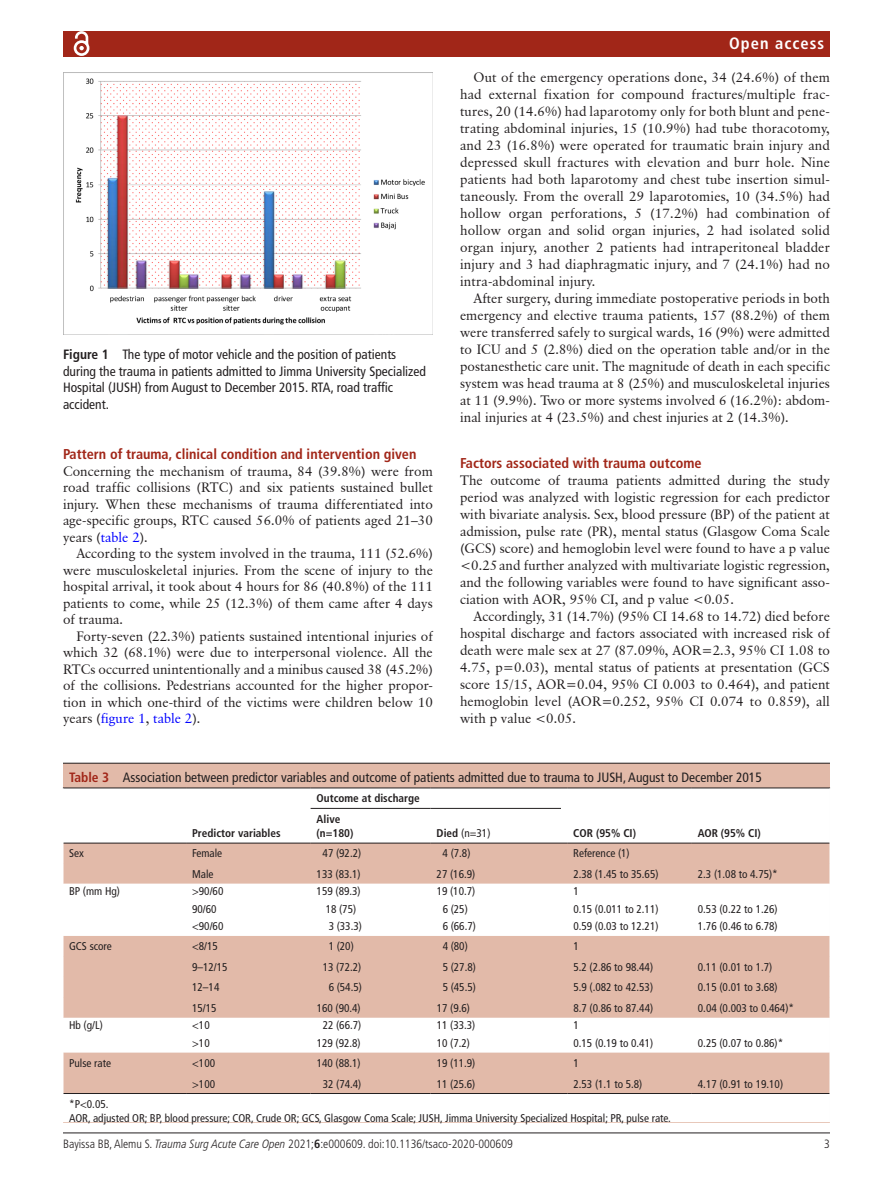
<style>
.page{position:relative;width:893px;height:1191px;background:#fff}
.page>*{position:absolute;margin:0;border:0;box-sizing:border-box;transform-origin:0 0}
.t1{font:700 condensed 16.5px "Frutiger LT Std";letter-spacing:.065em;color:#fff}
.t2{font:700 condensed 14.25px "Frutiger LT Pro";color:#a12618}
.t3{font:13.5px/17px "Classical Garamond BT";color:#231f20;text-align:justify}
.t4{font:condensed 13.5px/16.5px "Frutiger LT Pro";color:#231f20}
.t5{font:300 condensed 12px "Frutiger LT Pro";color:#231f20}
.t6{font:condensed 11.25px/14.2px "Frutiger LT Pro";color:#231f20}
.t7{font:700 condensed 11.25px/14.2px "Frutiger LT Pro";color:#231f20}
.s1{font-weight:700}
.s2{color:#00f}
.s3{font-weight:700;color:#a12618}
.s4{font-style:italic}
</style>
<div class="page">
<hr style="left:63px;top:1132px;width:767px;height:1px;background:#231f20">
<div style="left:63px;top:31px;width:767px;height:25px;background:#a12618"></div>
<svg style="left:72px;top:31px;width:19px;height:26px"></svg>
<img style="left:63px;top:72px;width:370px;height:263px">
<div style="left:63px;top:763px;width:767px;height:359px;background:#e2baa9"></div>
<hr style="left:63px;top:763px;width:767px;height:1px;background:#231f20">
<hr style="left:63px;top:787px;width:123px;height:1px;background:#231f20">
<hr style="left:186px;top:787px;width:125px;height:1px;background:#231f20">
<hr style="left:311px;top:787px;width:120px;height:1px;background:#231f20">
<hr style="left:431px;top:787px;width:136px;height:1px;background:#231f20">
<hr style="left:567px;top:787px;width:125px;height:1px;background:#231f20">
<hr style="left:692px;top:787px;width:138px;height:1px;background:#231f20">
<svg style="left:63px;top:788px;width:767px;height:334px"></svg>
<p class="t4" style="left:63px;top:346px;width:365px"><span class="s1">Figure 1</span> The type of motor vehicle and the position of patients during the trauma in patients admitted to Jimma University Specialized Hospital (JUSH) from August to December 2015. RTA, road traffic accident.</p>
<p class="t2" style="left:63px;top:446px;width:355px">Pattern of trauma, clinical condition and intervention given</p>
<p class="t3" style="left:63px;top:462px;width:371px;line-height:16.5px">Concerning the mechanism of trauma, 84 (39.8%) were from road traffic collisions (RTC) and six patients sustained bullet injury. When these mechanisms of trauma differentiated into age-specific groups, RTC caused 56.0% of patients aged 21–30 years (<span class="s2">table 2</span>).</p>
<p class="t3" style="left:63px;top:545px;width:371px;line-height:16.5px;text-indent:14px">According to the system involved in the trauma, 111 (52.6%) were musculoskeletal injuries. From the scene of injury to the hospital arrival, it took about 4 hours for 86 (40.8%) of the 111 patients to come, while 25 (12.3%) of them came after 4 days of trauma.</p>
<p class="t3" style="left:63px;top:627px;width:371px;line-height:16.5px;text-indent:14px">Forty-seven (22.3%) patients sustained intentional injuries of which 32 (68.1%) were due to interpersonal violence. All the RTCs occurred unintentionally and a minibus caused 38 (45.2%) of the collisions. Pedestrians accounted for the higher propor&shy;tion in which one-third of the victims were children below 10 years (<span class="s2">figure 1</span>, <span class="s2">table 2</span>).</p>
<p class="t1" style="left:729px;top:34px;width:97px">Open access</p>
<p class="t3" style="left:460px;top:69px;width:371px;text-indent:14px">Out of the emergency operations done, 34 (24.6%) of them had external fixation for compound fractures/multiple frac&shy;tures, 20 (14.6%) had laparotomy only for both blunt and pene&shy;trating abdominal injuries, 15 (10.9%) had tube thoracotomy, and 23 (16.8%) were operated for traumatic brain injury and depressed skull fractures with elevation and burr hole. Nine patients had both laparotomy and chest tube insertion simul&shy;taneously. From the overall 29 laparotomies, 10 (34.5%) had hollow organ perforations, 5 (17.2%) had combination of hollow organ and solid organ injuries, 2 had isolated solid organ injury, another 2 patients had intraperitoneal bladder injury and 3 had diaphragmatic injury, and 7 (24.1%) had no intra-abdominal injury.</p>
<p class="t3" style="left:460px;top:290px;width:371px;text-indent:14px">After surgery, during immediate postoperative periods in both emergency and elective trauma patients, 157 (88.2%) of them were transferred safely to surgical wards, 16 (9%) were admitted to ICU and 5 (2.8%) died on the operation table and/or in the postanesthetic care unit. The magnitude of death in each specific system was head trauma at 8 (25%) and musculoskeletal injuries at 11 (9.9%). Two or more systems involved 6 (16.2%): abdom&shy;inal injuries at 4 (23.5%) and chest injuries at 2 (14.3%).</p>
<p class="t2" style="left:460px;top:454px;width:243px">Factors associated with trauma outcome</p>
<p class="t3" style="left:460px;top:471px;width:371px">The outcome of trauma patients admitted during the study period was analyzed with logistic regression for each predictor with bivariate analysis. Sex, blood pressure (BP) of the patient at admission, pulse rate (PR), mental status (Glasgow Coma Scale (GCS) score) and hemoglobin level were found to have a p value &lt;0.25and further analyzed with multivariate logistic regression, and the following variables were found to have significant asso&shy;ciation with AOR, 95% CI, and p value &lt;0.05.</p>
<p class="t3" style="left:460px;top:607px;width:371px;text-indent:14px">Accordingly, 31 (14.7%) (95% CI 14.68 to 14.72) died before hospital discharge and factors associated with increased risk of death were male sex at 27 (87.09%, AOR=2.3, 95% CI 1.08 to 4.75, p=0.03), mental status of patients at presentation (GCS score 15/15, AOR=0.04, 95% CI 0.003 to 0.464), and patient hemoglobin level (AOR=0.252, 95% CI 0.074 to 0.859), all with p value &lt;0.05.</p>
<p class="t4" style="left:69px;top:768px;width:694px"><span class="s3">Table 3</span> Association between predictor variables and outcome of patients admitted due to trauma to JUSH, August to December 2015</p>
<p class="t7" style="left:192px;top:826px;width:90px">Predictor variables</p>
<p class="t7" style="left:317px;top:791px;width:105px">Outcome at discharge</p>
<p class="t7" style="left:317px;top:812px;width:38px">Alive (n=180)</p>
<p class="t6" style="left:437px;top:826px;width:55px"><span class="s1">Died</span> (n=31)</p>
<p class="t7" style="left:573px;top:826px;width:64px">COR (95% CI)</p>
<p class="t7" style="left:698px;top:826px;width:65px">AOR (95% CI)</p>
<p class="t6" style="left:69px;top:846px;width:16px">Sex</p>
<p class="t6" style="left:192px;top:846px;width:32px">Female</p>
<p class="t6" style="left:323px;top:846px;width:40px">47 (92.2)</p>
<p class="t6" style="left:443px;top:846px;width:29px">4 (7.8)</p>
<p class="t6" style="left:573px;top:846px;width:58px">Reference (1)</p>
<p class="t6" style="left:192px;top:866px;width:23px">Male</p>
<p class="t6" style="left:317px;top:866px;width:46px">133 (83.1)</p>
<p class="t6" style="left:437px;top:866px;width:40px">27 (16.9)</p>
<p class="t6" style="left:573px;top:866px;width:87px">2.38 (1.45 to 35.65)</p>
<p class="t6" style="left:698px;top:866px;width:82px">2.3 (1.08 to 4.75)*</p>
<p class="t6" style="left:69px;top:884px;width:53px">BP (mm Hg)</p>
<p class="t6" style="left:192px;top:884px;width:33px">&gt;90/60</p>
<p class="t6" style="left:317px;top:884px;width:46px">159 (89.3)</p>
<p class="t6" style="left:437px;top:884px;width:40px">19 (10.7)</p>
<p class="t6" style="left:573px;top:884px;width:7px">1</p>
<p class="t6" style="left:192px;top:901px;width:26px">90/60</p>
<p class="t6" style="left:326px;top:901px;width:32px">18 (75)</p>
<p class="t6" style="left:443px;top:901px;width:27px">6 (25)</p>
<p class="t6" style="left:573px;top:901px;width:87px">0.15 (0.011 to 2.11)</p>
<p class="t6" style="left:698px;top:901px;width:81px">0.53 (0.22 to 1.26)</p>
<p class="t6" style="left:192px;top:919px;width:33px">&lt;90/60</p>
<p class="t6" style="left:329px;top:919px;width:35px">3 (33.3)</p>
<p class="t6" style="left:443px;top:919px;width:35px">6 (66.7)</p>
<p class="t6" style="left:573px;top:919px;width:87px">0.59 (0.03 to 12.21)</p>
<p class="t6" style="left:698px;top:919px;width:81px">1.76 (0.46 to 6.78)</p>
<p class="t6" style="left:69px;top:939px;width:44px">GCS score</p>
<p class="t6" style="left:192px;top:939px;width:27px">&lt;8/15</p>
<p class="t6" style="left:329px;top:939px;width:27px">1 (20)</p>
<p class="t6" style="left:443px;top:939px;width:27px">4 (80)</p>
<p class="t6" style="left:573px;top:939px;width:7px">1</p>
<p class="t6" style="left:192px;top:960px;width:37px">9–12/15</p>
<p class="t6" style="left:323px;top:960px;width:40px">13 (72.2)</p>
<p class="t6" style="left:443px;top:960px;width:35px">5 (27.8)</p>
<p class="t6" style="left:573px;top:960px;width:81px">5.2 (2.86 to 98.44)</p>
<p class="t6" style="left:698px;top:960px;width:76px">0.11 (0.01 to 1.7)</p>
<p class="t6" style="left:192px;top:980px;width:29px">12–14</p>
<p class="t6" style="left:329px;top:980px;width:35px">6 (54.5)</p>
<p class="t6" style="left:443px;top:980px;width:35px">5 (45.5)</p>
<p class="t6" style="left:573px;top:980px;width:81px">5.9 (.082 to 42.53)</p>
<p class="t6" style="left:698px;top:980px;width:81px">0.15 (0.01 to 3.68)</p>
<p class="t6" style="left:192px;top:1000px;width:26px">15/15</p>
<p class="t6" style="left:317px;top:1000px;width:46px">160 (90.4)</p>
<p class="t6" style="left:437px;top:1000px;width:35px">17 (9.6)</p>
<p class="t6" style="left:573px;top:1000px;width:81px">8.7 (0.86 to 87.44)</p>
<p class="t6" style="left:698px;top:1000px;width:98px">0.04 (0.003 to 0.464)*</p>
<p class="t6" style="left:69px;top:1018px;width:35px">Hb (g/L)</p>
<p class="t6" style="left:192px;top:1018px;width:19px">&lt;10</p>
<p class="t6" style="left:323px;top:1018px;width:40px">22 (66.7)</p>
<p class="t6" style="left:437px;top:1018px;width:40px">11 (33.3)</p>
<p class="t6" style="left:573px;top:1018px;width:7px">1</p>
<p class="t6" style="left:192px;top:1035px;width:19px">&gt;10</p>
<p class="t6" style="left:317px;top:1035px;width:46px">129 (92.8)</p>
<p class="t6" style="left:437px;top:1035px;width:35px">10 (7.2)</p>
<p class="t6" style="left:573px;top:1035px;width:81px">0.15 (0.19 to 0.41)</p>
<p class="t6" style="left:698px;top:1035px;width:87px">0.25 (0.07 to 0.86)*</p>
<p class="t6" style="left:69px;top:1056px;width:44px">Pulse rate</p>
<p class="t6" style="left:192px;top:1056px;width:24px">&lt;100</p>
<p class="t6" style="left:317px;top:1056px;width:46px">140 (88.1)</p>
<p class="t6" style="left:437px;top:1056px;width:40px">19 (11.9)</p>
<p class="t6" style="left:573px;top:1056px;width:7px">1</p>
<p class="t6" style="left:192px;top:1076px;width:24px">&gt;100</p>
<p class="t6" style="left:323px;top:1076px;width:40px">32 (74.4)</p>
<p class="t6" style="left:437px;top:1076px;width:40px">11 (25.6)</p>
<p class="t6" style="left:573px;top:1076px;width:71px">2.53 (1.1 to 5.8)</p>
<p class="t6" style="left:698px;top:1076px;width:87px">4.17 (0.91 to 19.10)</p>
<p class="t6" style="left:69px;top:1097px;width:603px">*P&lt;0.05.<br>AOR, adjusted OR; BP, blood pressure; COR, Crude OR; GCS, Glasgow Coma Scale; JUSH, Jimma University Specialized Hospital; PR, pulse rate.</p>
<p class="t5" style="left:63px;top:1136px;width:451px">Bayissa BB, Alemu S. <span class="s4">Trauma Surg Acute Care Open</span> 2021;<span class="s1">6</span>:e000609. doi:10.1136/tsaco-2020-000609</p>
<p class="t5" style="left:824px;top:1136px;width:7px">3</p>
</div>
